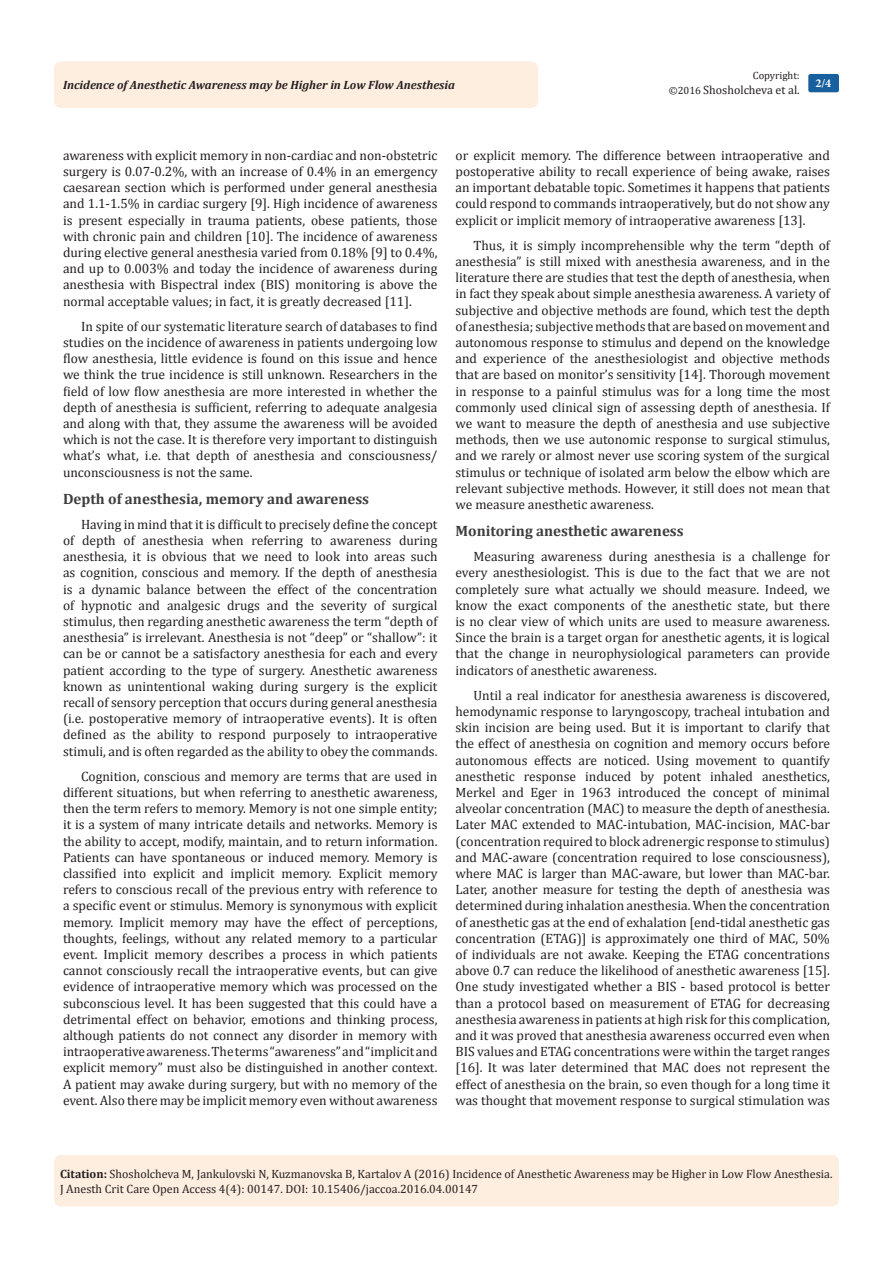
<style>
.page{position:relative;width:893px;height:1263px;background:#fff}
.page>*{position:absolute;margin:0;border:0;box-sizing:border-box;transform-origin:0 0}
.t1{font:700 15px "Cambria";color:#3e3e3f}
.t2{font:13.5px/16.2px "Cambria";color:#231f20;text-align:justify}
.Citation{font:12px/14.4px "Cambria";color:#231f20}
.t3{font:italic 700 12px "Cambria";color:#231f20}
.t4{font:700 12px "Minion Pro";color:#fff}
.t5{font:10.5px "Cambria";color:#231f20}
.s1{font-size:10.5px}
.s2{font-weight:700}
</style>
<div class="page">
<div style="left:54px;top:61px;width:484px;height:47px;background:#feeee0;border-radius:8px"></div>
<div style="left:808px;top:74px;width:31px;height:18px;background:#18609d;border-radius:2px"></div>
<div style="left:54px;top:1155px;width:785px;height:51px;background:#feeee0;border-radius:7px"></div>
<p class="t5" style="left:753px;top:69px;width:48px">Copyright:</p>
<p class="Citation" style="left:669px;top:82px;width:132px"><span class="s1">©2016</span> Shosholcheva et al.</p>
<p class="t3" style="left:63px;top:77px;width:393px">Incidence of Anesthetic Awareness may be Higher in Low Flow Anesthesia</p>
<p class="t4" style="left:815px;top:75px;width:17px">2/4</p>
<p class="t2" style="left:63px;top:147px;width:376px">awareness with explicit memory in non-cardiac and non-obstetric surgery is 0.07-0.2%, with an increase of 0.4% in an emergency caesarean section which is performed under general anesthesia and 1.1-1.5% in cardiac surgery [9]. High incidence of awareness is present especially in trauma patients, obese patients, those with chronic pain and children [10]. The incidence of awareness during elective general anesthesia varied from 0.18% [9] to 0.4%, and up to 0.003% and today the incidence of awareness during anesthesia with Bispectral index (BIS) monitoring is above the normal acceptable values; in fact, it is greatly decreased [11].</p>
<p class="t2" style="left:63px;top:318px;width:376px;text-indent:18px">In spite of our systematic literature search of databases to find studies on the incidence of awareness in patients undergoing low flow anesthesia, little evidence is found on this issue and hence we think the true incidence is still unknown. Researchers in the field of low flow anesthesia are more interested in whether the depth of anesthesia is sufficient, referring to adequate analgesia and along with that, they assume the awareness will be avoided which is not the case. It is therefore very important to distinguish what’s what, i.e. that depth of anesthesia and consciousness/ unconsciousness is not the same.</p>
<p class="t1" style="left:63px;top:488px;width:308px">Depth of anesthesia, memory and awareness</p>
<p class="t2" style="left:63px;top:516px;width:376px;text-indent:18px">Having in mind that it is difficult to precisely define the concept of depth of anesthesia when referring to awareness during anesthesia, it is obvious that we need to look into areas such as cognition, conscious and memory. If the depth of anesthesia is a dynamic balance between the effect of the concentration of hypnotic and analgesic drugs and the severity of surgical stimulus, then regarding anesthetic awareness the term “depth of anesthesia” is irrelevant. Anesthesia is not “deep” or “shallow”: it can be or cannot be a satisfactory anesthesia for each and every patient according to the type of surgery. Anesthetic awareness known as unintentional waking during surgery is the explicit recall of sensory perception that occurs during general anesthesia (i.e. postoperative memory of intraoperative events). It is often defined as the ability to respond purposely to intraoperative stimuli, and is often regarded as the ability to obey the commands.</p>
<p class="t2" style="left:63px;top:768px;width:376px;text-indent:18px">Cognition, conscious and memory are terms that are used in different situations, but when referring to anesthetic awareness, then the term refers to memory. Memory is not one simple entity; it is a system of many intricate details and networks. Memory is the ability to accept, modify, maintain, and to return information.<br>Patients can have spontaneous or induced memory. Memory is classified into explicit and implicit memory. Explicit memory refers to conscious recall of the previous entry with reference to a specific event or stimulus. Memory is synonymous with explicit memory. Implicit memory may have the effect of perceptions, thoughts, feelings, without any related memory to a particular event. Implicit memory describes a process in which patients cannot consciously recall the intraoperative events, but can give evidence of intraoperative memory which was processed on the subconscious level. It has been suggested that this could have a detrimental effect on behavior, emotions and thinking process, although patients do not connect any disorder in memory with intraoperative awareness. The terms “awareness” and “implicit and explicit memory” must also be distinguished in another context.<br>A patient may awake during surgery, but with no memory of the event. Also there may be implicit memory even without awareness</p>
<p class="t2" style="left:455px;top:147px;width:376px">or explicit memory. The difference between intraoperative and postoperative ability to recall experience of being awake, raises an important debatable topic. Sometimes it happens that patients could respond to commands intraoperatively, but do not show any explicit or implicit memory of intraoperative awareness [13].</p>
<p class="t2" style="left:455px;top:237px;width:376px;text-indent:18px">Thus, it is simply incomprehensible why the term “depth of anesthesia” is still mixed with anesthesia awareness, and in the literature there are studies that test the depth of anesthesia, when in fact they speak about simple anesthesia awareness. A variety of subjective and objective methods are found, which test the depth of anesthesia; subjective methods that are based on movement and autonomous response to stimulus and depend on the knowledge and experience of the anesthesiologist and objective methods that are based on monitor’s sensitivity [14]. Thorough movement in response to a painful stimulus was for a long time the most commonly used clinical sign of assessing depth of anesthesia. If we want to measure the depth of anesthesia and use subjective methods, then we use autonomic response to surgical stimulus, and we rarely or almost never use scoring system of the surgical stimulus or technique of isolated arm below the elbow which are relevant subjective methods. However, it still does not mean that we measure anesthetic awareness.</p>
<p class="t1" style="left:455px;top:520px;width:230px">Monitoring anesthetic awareness</p>
<p class="t2" style="left:455px;top:548px;width:376px;text-indent:18px">Measuring awareness during anesthesia is a challenge for every anesthesiologist. This is due to the fact that we are not completely sure what actually we should measure. Indeed, we know the exact components of the anesthetic state, but there is no clear view of which units are used to measure awareness.<br>Since the brain is a target organ for anesthetic agents, it is logical that the change in neurophysiological parameters can provide indicators of anesthetic awareness.</p>
<p class="t2" style="left:455px;top:687px;width:376px;text-indent:18px">Until a real indicator for anesthesia awareness is discovered, hemodynamic response to laryngoscopy, tracheal intubation and skin incision are being used. But it is important to clarify that the effect of anesthesia on cognition and memory occurs before autonomous effects are noticed. Using movement to quantify anesthetic response induced by potent inhaled anesthetics, Merkel and Eger in 1963 introduced the concept of minimal alveolar concentration (MAC) to measure the depth of anesthesia.<br>Later MAC extended to MAC-intubation, MAC-incision, MAC-bar (concentration required to block adrenergic response to stimulus) and MAC-aware (concentration required to lose consciousness), where MAC is larger than MAC-aware, but lower than MAC-bar.<br>Later, another measure for testing the depth of anesthesia was determined during inhalation anesthesia. When the concentration of anesthetic gas at the end of exhalation [end-tidal anesthetic gas concentration (ETAG)] is approximately one third of MAC, 50% of individuals are not awake. Keeping the ETAG concentrations above 0.7 can reduce the likelihood of anesthetic awareness [15].<br>One study investigated whether a BIS - based protocol is better than a protocol based on measurement of ETAG for decreasing anesthesia awareness in patients at high risk for this complication, and it was proved that anesthesia awareness occurred even when BIS values and ETAG concentrations were within the target ranges [16]. It was later determined that MAC does not represent the effect of anesthesia on the brain, so even though for a long time it was thought that movement response to surgical stimulation was</p>
<p class="Citation" style="left:60px;top:1167px;width:774px"><span class="s2">Citation:</span> Shosholcheva M, Jankulovski N, Kuzmanovska B, Kartalov A (2016) Incidence of Anesthetic Awareness may be Higher in Low Flow Anesthesia.<br>J Anesth Crit Care Open Access 4(4): 00147. DOI: 10.15406/jaccoa.2016.04.00147</p>
</div>
